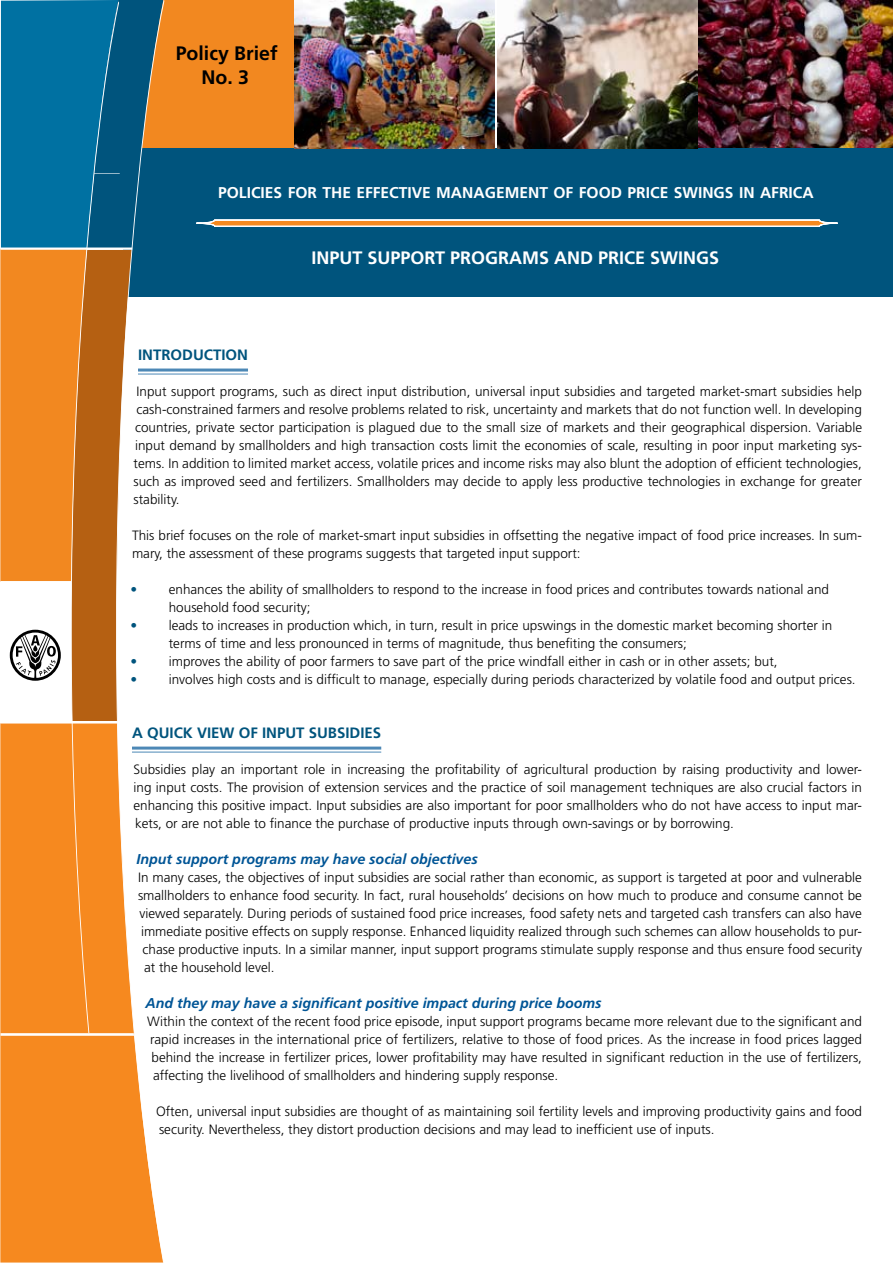
<style>
.page{position:relative;width:893px;height:1263px;background:#fff}
.page>*{position:absolute;margin:0;border:0;box-sizing:border-box;transform-origin:0 0}
.t1{font:700 19.5px/24px "Frutiger LT Std";color:#000;text-align:center}
.t2{font:700 18px "Frutiger LT Std";color:#fff}
.t3{font:700 15.6px "Frutiger LT Std";color:#fff}
.t4{font:700 15px "Frutiger LT Std";color:#00547d}
.t5{font:italic 700 14.25px "Frutiger LT Std";color:#005596}
.t6{font:300 13.5px/18px "Frutiger LT Std";color:#000}
.s1{color:#00547d}
</style>
<div class="page">
<img style="left:699px;top:0;width:194px;height:148px">
<div style="left:140px;top:0;width:157px;height:148px;background:#f28820"></div>
<div style="left:124px;top:230px;width:769px;height:67px;background:#00547d"></div>
<div style="left:164px;top:148px;width:729px;height:82px;background:#00547d"></div>
<div style="left:0;top:723px;width:116px;height:539px;background:#f6891f"></div>
<div style="left:71px;top:723px;width:45px;height:310px;background:#f6891f"></div>
<svg style="left:1px;top:1033px;width:115px;height:3px"></svg>
<svg style="left:116px;top:0;width:48px;height:1263px"></svg>
<svg style="left:0;top:0;width:163px;height:721px"></svg>
<svg style="left:196px;top:220px;width:642px;height:7px"></svg>
<img style="left:295px;top:0;width:200px;height:148px">
<img style="left:497px;top:0;width:200px;height:148px">
<svg style="left:138px;top:371px;width:110px;height:4px"></svg>
<hr style="left:138px;top:368px;width:110px;height:3px;background:#4d88b6">
<hr style="left:138px;top:373px;width:110px;height:1px;background:#4d88b6">
<svg style="left:132px;top:749px;width:249px;height:4px"></svg>
<hr style="left:132px;top:746px;width:249px;height:3px;background:#4d88b6">
<hr style="left:132px;top:751px;width:249px;height:1px;background:#4d88b6">
<svg style="left:9px;top:1207px;width:34px;height:36px"></svg>
<h1 class="t1" style="left:176px;top:42px;width:103px">POLICY BRIEF<br>NO. 3</h1>
<p class="t3" style="left:218px;top:183px;width:597px">POLICIES FOR THE EFFECTIVE MANAGEMENT OF FOOD PRICE SWINGS IN AFRICA</p>
<h2 class="t2" style="left:311px;top:247px;width:409px">INPUT SUPPORT PROGRAMS AND PRICE SWINGS</h2>
<p class="t4" style="left:138px;top:346px;width:26px">INTRODUCT</p>
<p class="t4" style="left:221px;top:346px;width:28px">ION</p>
<p class="t6" style="left:134px;top:383px;width:730px;text-align:justify">Input support programs, such as direct input distribution, universal input subsidies and targeted market-smart subsidies help cash-constrained farmers and resolve problems related to risk, uncertainty and markets that do not function well. In developing countries, private sector participation is plagued due to the small size of markets and their geographical dispersion. Variable input demand by smallholders and high transaction costs limit the economies of scale, resulting in poor input marketing sys&shy;tems. In addition to limited market access, volatile prices and income risks may also blunt the adoption of efficient technologies, such as improved seed and fertilizers. Smallholders may decide to apply less productive technologies in exchange for greater stability.</p>
<p class="t6" style="left:132px;top:527px;width:731px">This brief focuses on the role of market-smart input subsidies in offsetting the negative impact of food price increases. In sum&shy;mary, the assessment of these programs suggests that targeted input support:</p>
<p class="t6" style="left:169px;top:581px;width:662px;text-indent:-38px"><span class="s1">•</span> enhances the ability of smallholders to respond to the increase in food prices and contributes towards national and household food security;</p>
<p class="t6" style="left:169px;top:617px;width:665px;text-indent:-38px"><span class="s1">•</span> leads to increases in production which, in turn, result in price upswings in the domestic market becoming shorter in terms of time and less pronounced in terms of magnitude, thus benefiting the consumers;</p>
<p class="t6" style="left:130px;top:653px;width:649px"><span class="s1">•</span> improves the ability of poor farmers to save part of the price windfall either in cash or in other assets; but,</p>
<p class="t6" style="left:130px;top:671px;width:727px"><span class="s1">•</span> involves high costs and is difficult to manage, especially during periods characterized by volatile food and output prices.</p>
<p class="t4" style="left:132px;top:724px;width:251px">A QUICK VIEW OF INPUT SUBSIDIES</p>
<p class="t6" style="left:134px;top:761px;width:730px;text-align:justify">Subsidies play an important role in increasing the profitability of agricultural production by raising productivity and lower&shy;ing input costs. The provision of extension services and the practice of soil management techniques are also crucial factors in enhancing this positive impact. Input subsidies are also important for poor smallholders who do not have access to input mar&shy;kets, or are not able to finance the purchase of productive inputs through own-savings or by borrowing.</p>
<p class="t5" style="left:136px;top:851px;width:343px">Input support programs may have social objectives</p>
<p class="t6" style="left:138px;top:869px;width:725px">In many cases, the objectives of input subsidies are social rather than economic, as support is targeted at poor and vulnerable</p>
<p class="t6" style="left:138px;top:887px;width:725px">smallholders to enhance food security. In fact, rural households’ decisions on how much to produce and consume cannot be</p>
<p class="t6" style="left:140px;top:905px;width:724px">viewed separately. During periods of sustained food price increases, food safety nets and targeted cash transfers can also have</p>
<p class="t6" style="left:141px;top:923px;width:722px">immediate positive effects on supply response. Enhanced liquidity realized through such schemes can allow households to pur-</p>
<p class="t6" style="left:142px;top:941px;width:721px">chase productive inputs. In a similar manner, input support programs stimulate supply response and thus ensure food security</p>
<p class="t6" style="left:144px;top:959px;width:132px">at the household level.</p>
<p class="t5" style="left:146px;top:995px;width:458px">And they may have a significant positive impact during price booms</p>
<p class="t6" style="left:147px;top:1013px;width:717px;text-align:justify">Within the context of the recent food price episode, input support programs became more relevant due to the significant and rapid increases in the international price of fertilizers, relative to those of food prices. As the increase in food prices lagged behind the increase in fertilizer prices, lower profitability may have resulted in significant reduction in the use of fertilizers, affecting the livelihood of smallholders and hindering supply response.</p>
<p class="t6" style="left:156px;top:1103px;width:708px">Often, universal input subsidies are thought of as maintaining soil fertility levels and improving productivity gains and food security. Nevertheless, they distort production decisions and may lead to inefficient use of inputs.</p>
</div>
